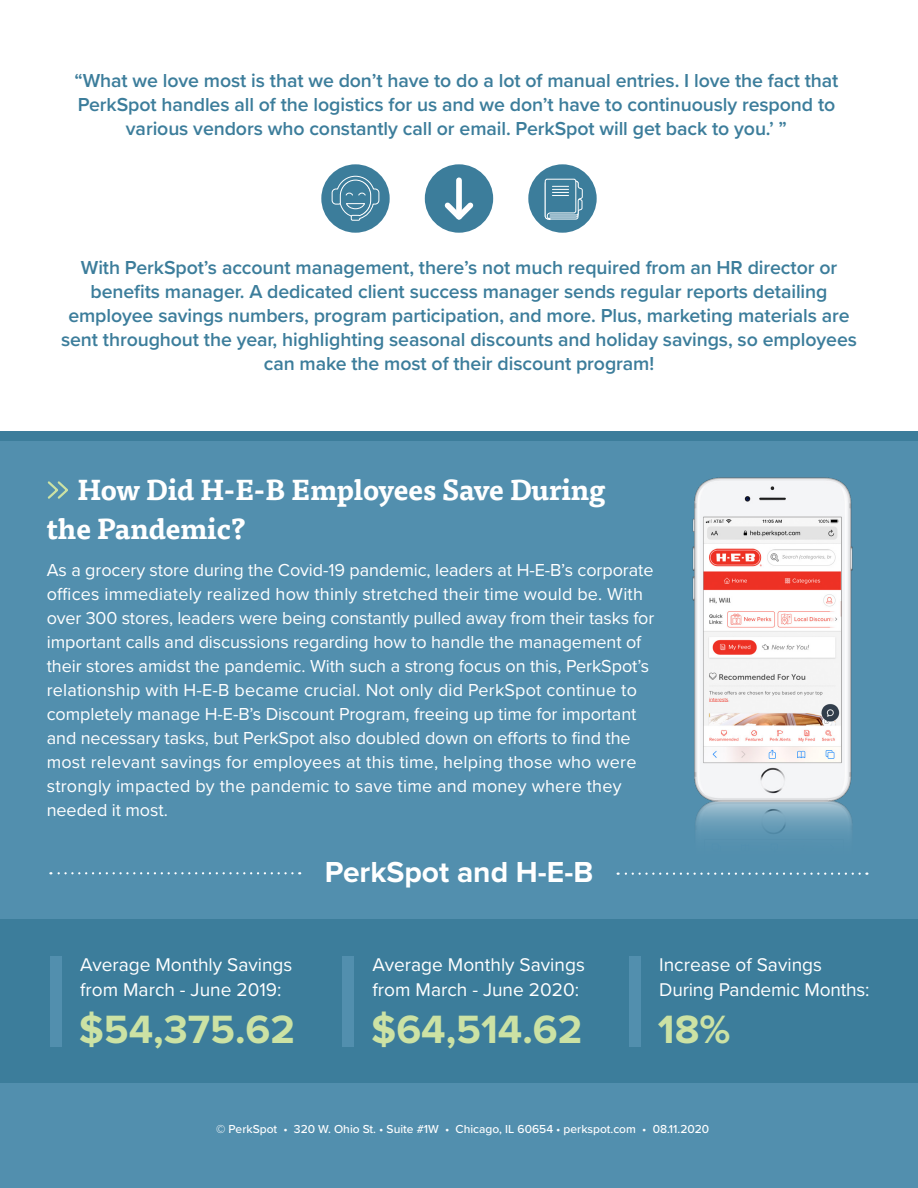
<style>
.page{position:relative;width:918px;height:1188px;background:#fff}
.page>*{position:absolute;margin:0;border:0;box-sizing:border-box;transform-origin:0 0}
.Facts{font:700 40.95px "Proxima Nova";color:#cce2a4}
.Heading_1{font:700 30px "Proxima Nova";color:#fff}
.Heading_1-2{font:700 28.5px/39px "Tisa Pro";letter-spacing:-.01em;color:#fff}
.t1{font:600 19.5px/24px "Proxima Nova";letter-spacing:-.005em;color:#3c7d9b;text-align:center}
.Facts_Details{font:19.05px "Proxima Nova";color:#fff}
.t2{font:18px/24px "Proxima Nova";letter-spacing:-.005em;color:#fff}
.t3{font:500 12px "Proxima Nova";color:#fff}
</style>
<div class="page">
<div style="left:0;top:441px;width:918px;height:747px;background:#528fae"></div>
<img style="left:692px;top:477px;width:161px;height:314px">
<img style="left:687px;top:791px;width:173px;height:82px">
<svg style="left:47px;top:481px;width:21px;height:18px"></svg>
<div style="left:0;top:920px;width:918px;height:163px;background:#3c7d9b"></div>
<div style="left:50px;top:957px;width:12px;height:90px;background:#528fae"></div>
<div style="left:342px;top:957px;width:12px;height:90px;background:#528fae"></div>
<div style="left:629px;top:957px;width:12px;height:90px;background:#528fae"></div>
<svg style="left:618px;top:873px;width:242px;height:2px"></svg>
<svg style="left:50px;top:872px;width:243px;height:2px"></svg>
<div style="left:0;top:431px;width:918px;height:10px;background:#3c7d9b"></div>
<div style="left:425px;top:164px;width:68px;height:69px;background:#3c7d9b;border-radius:50%"></div>
<div style="left:456px;top:180px;width:6px;height:34px;background:#fff"></div>
<svg style="left:444px;top:197px;width:30px;height:23px"></svg>
<div style="left:321px;top:164px;width:69px;height:69px;background:#3c7d9b;border-radius:50%"></div>
<div style="left:528px;top:164px;width:69px;height:69px;background:#3c7d9b;border-radius:50%"></div>
<svg style="left:331px;top:176px;width:49px;height:45px"></svg>
<svg style="left:544px;top:178px;width:39px;height:42px"></svg>
<p class="t1" style="left:74px;top:68px;width:766px">“What we love most is that we don’t have to do a lot of manual entries. I love the fact that<br>PerkSpot handles all of the logistics for us and we don’t have to continuously respond to various vendors who constantly call or email. PerkSpot will get back to you.’ ”</p>
<p class="t1" style="left:61px;top:255px;width:797px">With PerkSpot’s account management, there’s not much required from an HR director or benefits manager. A dedicated client success manager sends regular reports detailing employee savings numbers, program participation, and more. Plus, marketing materials are sent throughout the year, highlighting seasonal discounts and holiday savings, so employees can make the most of their discount program!</p>
<p class="Heading_1-2" style="left:47px;top:469px;width:560px;text-indent:30px">How Did H-E-B Employees Save During the Pandemic?</p>
<p class="t2" style="left:47px;top:558px;width:609px">As a grocery store during the Covid-19 pandemic, leaders at H-E-B’s corporate offices immediately realized how thinly stretched their time would be. With over 300 stores, leaders were being constantly pulled away from their tasks for important calls and discussions regarding how to handle the management of their stores amidst the pandemic. With such a strong focus on this, PerkSpot’s relationship with H-E-B became crucial. Not only did PerkSpot continue to completely manage H-E-B’s Discount Program, freeing up time for important and necessary tasks, but PerkSpot also doubled down on efforts to find the most relevant savings for employees at this time, helping those who were strongly impacted by the pandemic to save time and money where they needed it most.</p>
<p class="Facts_Details" style="left:80px;top:951px;width:214px">Average Monthly Savings</p>
<p class="Facts_Details" style="left:80px;top:975px;width:203px">from March - June 2019:</p>
<p class="Facts" style="left:79px;top:999px;width:218px">$54,375.62</p>
<p class="Heading_1" style="left:325px;top:850px;width:270px">PerkSpot and H-E-B</p>
<p class="Facts_Details" style="left:373px;top:951px;width:214px">Average Monthly Savings</p>
<p class="Facts_Details" style="left:373px;top:975px;width:208px">from March - June 2020:</p>
<p class="Facts" style="left:371px;top:999px;width:213px">$64,514.62</p>
<p class="Facts_Details" style="left:659px;top:951px;width:164px">Increase of Savings</p>
<p class="Facts_Details" style="left:659px;top:975px;width:212px">During Pandemic Months:</p>
<p class="Facts" style="left:658px;top:999px;width:74px">18%</p>
<p class="t3" style="left:216px;top:1120px;width:495px">© PerkSpot • 320 W. Ohio St. • Suite #1W • Chicago, IL 60654 • perkspot.com • 08.11.2020</p>
</div>
